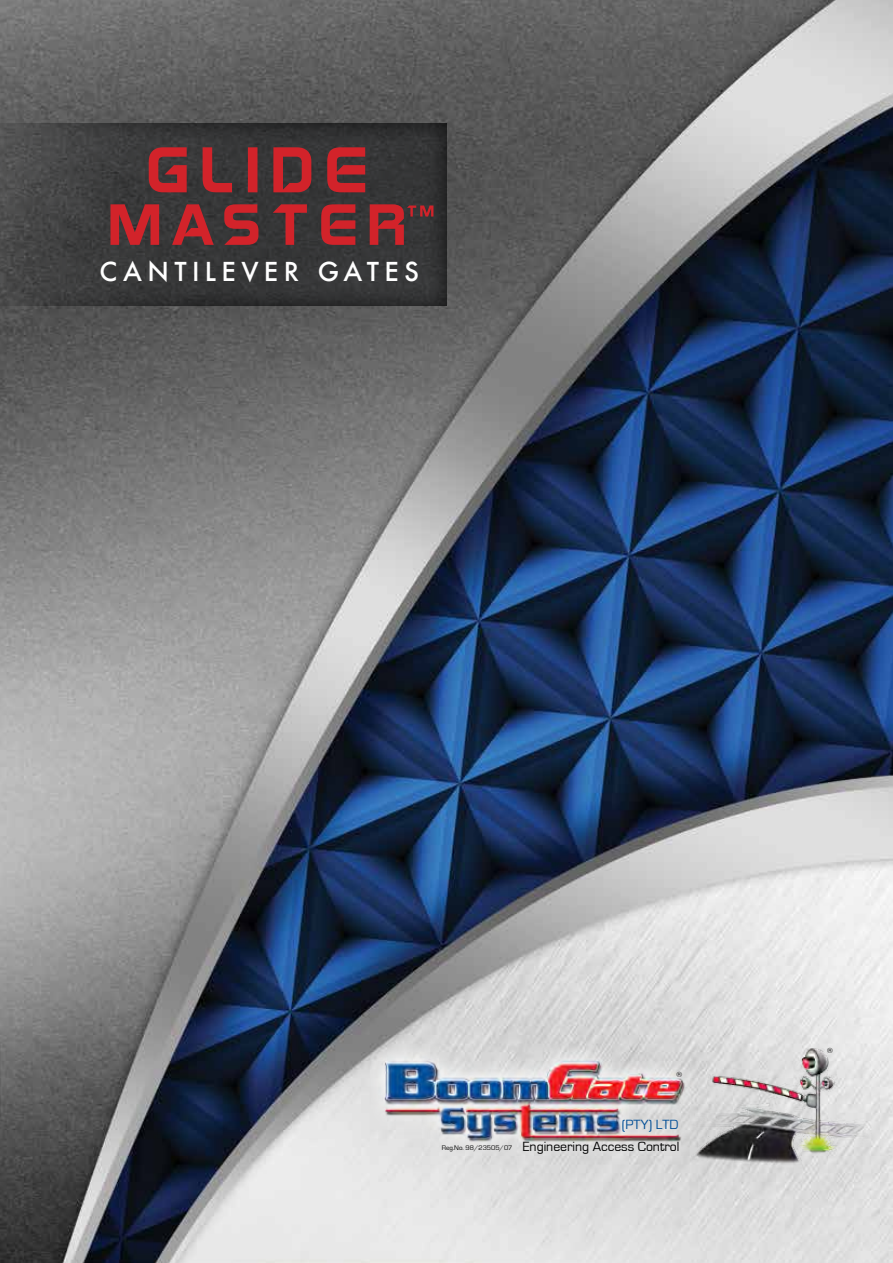
<style>
.page{position:relative;width:893px;height:1263px;background:#fff}
.page>*{position:absolute;margin:0;border:0;box-sizing:border-box;transform-origin:0 0}
.t1{font:75px "Gayatri";letter-spacing:.15em;color:#d2232a}
.t2{font:67.5px "Gayatri";letter-spacing:.15em;color:#d2232a}
.t3{font:500 25.5px "Futura";letter-spacing:.21em;color:#fff}
.t4{font:13.8px "Eurostile";color:#000}
.t5{font:13.8px "Eurostile";color:#004e96}
.t6{font:7.65px "Eurostile";color:#000}
.s1{font-size:6.9px}
</style>
<div class="page">
<img style="left:0;top:0;width:893px;height:1263px">
<div style="left:0;top:123px;width:447px;height:185px;background:#000;opacity:.75"></div>
<svg style="left:407px;top:205px;width:26px;height:12px"></svg>
<img style="left:371px;top:1031px;width:511px;height:141px">
<h1 class="t1" style="left:149px;top:144px;width:223px">GLIDE</h1>
<h2 class="t2" style="left:110px;top:201px;width:299px">MASTER</h2>
<h3 class="t3" style="left:100px;top:254px;width:321px">CANTILEVER GATES</h3>
<p class="t6" style="left:676px;top:1071px;width:7px">®</p>
<p class="t5" style="left:622px;top:1117px;width:58px">(PTY) LTD</p>
<p class="t4" style="left:442px;top:1139px;width:239px"><span class="s1">Reg.No. 98/23505/07</span> Engineering Access Control</p>
<p class="t6" style="left:827px;top:1046px;width:7px">®</p>
</div>
